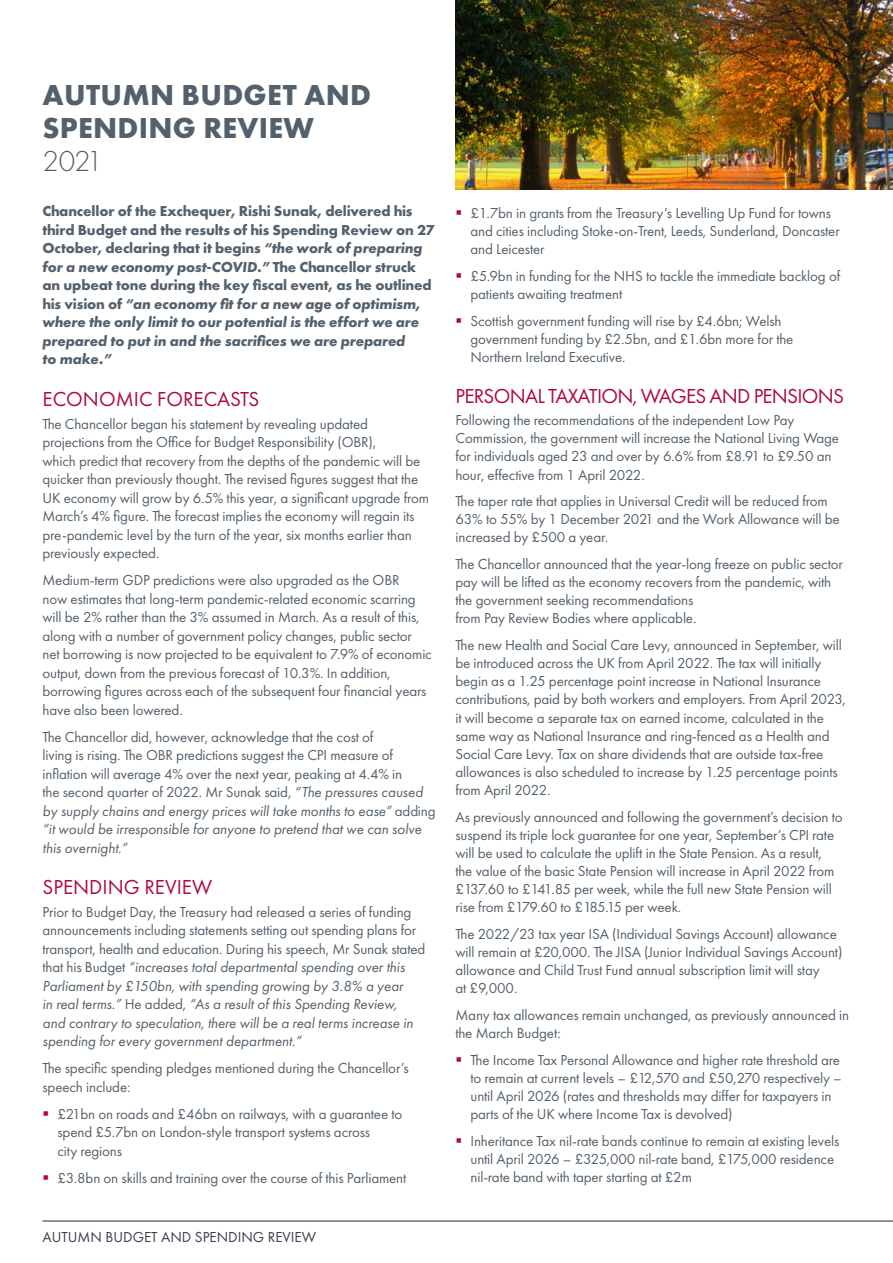
<style>
.page{position:relative;width:893px;height:1263px;background:#fff}
.page>*{position:absolute;margin:0;border:0;box-sizing:border-box;transform-origin:0 0}
.t1{font:700 30px/33px "Futura PT";letter-spacing:.01em;color:#54616c}
.t2{font:300 30px "Futura PT";color:#54616c}
.t3{font:21px "Futura PT";letter-spacing:-.035em;color:#ae0a3b}
.t4{font:21px "Futura PT";color:#ae0a3b}
.t5{font:15px/18.1px "Futura PT";letter-spacing:-.01em;color:#54616c}
.t6{font:italic 15px/18.5px "Futura PT";letter-spacing:-.005em;color:#54616c}
.t7{font:700 15px/18.5px "Futura PT";letter-spacing:-.01em;color:#54616c}
.t8{font:15px "Futura PT";color:#37414e}
.s1{font-style:italic}
.s2{font-style:normal}
</style>
<div class="page">
<hr style="left:43px;top:1220px;width:850px;height:1px;background:#37414e">
<img style="left:455px;top:0;width:438px;height:189px">
<h1 class="t1" style="left:42px;top:78px;width:330px">AUTUMN BUDGET AND<br>SPENDING REVIEW</h1>
<h1 class="t2" style="left:42px;top:144px;width:62px">2021</h1>
<p class="t7" style="left:43px;top:202px;width:393px">Chancellor of the Exchequer, Rishi Sunak, delivered his third Budget and the results of his Spending Review on 27<br>October, declaring that it begins <span class="s1">“the work of preparing for a new economy post-COVID.”</span> The Chancellor struck an upbeat tone during the key fiscal event, as he outlined his vision of <span class="s1">“an economy fit for a new age of optimism, where the only limit to our potential is the effort we are prepared to put in and the sacrifices we are prepared<br>to make.”</span></p>
<h2 class="t4" style="left:43px;top:386px;width:218px">ECONOMIC FORECASTS</h2>
<p class="t5" style="left:43px;top:414px;width:388px">The Chancellor began his statement by revealing updated projections from the Office for Budget Responsibility (OBR),<br>which predict that recovery from the depths of the pandemic will be quicker than previously thought. The revised figures suggest that the UK economy will grow by 6.5% this year, a significant upgrade from March’s 4% figure. The forecast implies the economy will regain its pre-pandemic level by the turn of the year, six months earlier than previously expected.</p>
<p class="t5" style="left:43px;top:571px;width:391px">Medium-term GDP predictions were also upgraded as the OBR<br>now estimates that long-term pandemic-related economic scarring will be 2% rather than the 3% assumed in March. As a result of this, along with a number of government policy changes, public sector net borrowing is now projected to be equivalent to 7.9% of economic output, down from the previous forecast of 10.3%. In addition, borrowing figures across each of the subsequent four financial years have also been lowered.</p>
<p class="t5" style="left:43px;top:727px;width:395px">The Chancellor did, however, acknowledge that the cost of<br>living is rising. The OBR predictions suggest the CPI measure of inflation will average 4% over the next year, peaking at 4.4% in<br>the second quarter of 2022. Mr Sunak said, <span class="s1">“The pressures caused by supply chains and energy prices will take months to ease”</span> adding <span class="s1">“it would be irresponsible for anyone to pretend that we can solve this overnight.”</span></p>
<h2 class="t4" style="left:43px;top:874px;width:171px">SPENDING REVIEW</h2>
<p class="t6" style="left:43px;top:902px;width:384px"><span class="s2">Prior to Budget Day, the Treasury had released a series of funding announcements including statements setting out spending plans for transport, health and education. During his speech, Mr Sunak stated that his Budget</span> “increases total departmental spending over this Parliament by £150bn, with spending growing by 3.8% a year<br>in real terms.” <span class="s2">He added,</span> “As a result of this Spending Review,<br>and contrary to speculation, there will be a real terms increase in spending for every government department.”</p>
<p class="t5" style="left:43px;top:1059px;width:368px">The specific spending pledges mentioned during the Chancellor’s speech include:</p>
<p class="t5" style="left:58px;top:1104px;width:346px">£21bn on roads and £46bn on railways, with a guarantee to spend £5.7bn on London-style transport systems across<br>city regions</p>
<p class="t5" style="left:58px;top:1168px;width:350px">£3.8bn on skills and training over the course of this Parliament</p>
<p class="t8" style="left:43px;top:1228px;width:275px">AUTUMN BUDGET AND SPENDING REVIEW</p>
<p class="t5" style="left:470px;top:204px;width:371px">£1.7bn in grants from the Treasury’s Levelling Up Fund for towns and cities including Stoke-on-Trent, Leeds, Sunderland, Doncaster and Leicester</p>
<p class="t5" style="left:470px;top:267px;width:371px">£5.9bn in funding for the NHS to tackle the immediate backlog of patients awaiting treatment</p>
<p class="t5" style="left:470px;top:311px;width:324px">Scottish government funding will rise by £4.6bn; Welsh government funding by £2.5bn, and £1.6bn more for the<br>Northern Ireland Executive.</p>
<h2 class="t3" style="left:456px;top:383px;width:390px">PERSONAL TAXATION, WAGES AND PENSIONS</h2>
<p class="t5" style="left:455px;top:411px;width:385px">Following the recommendations of the independent Low Pay Commission, the government will increase the National Living Wage for individuals aged 23 and over by 6.6% from £8.91 to £9.50 an hour, effective from 1 April 2022.</p>
<p class="t5" style="left:455px;top:492px;width:386px">The taper rate that applies in Universal Credit will be reduced from<br>63% to 55% by 1 December 2021 and the Work Allowance will be increased by £500 a year.</p>
<p class="t5" style="left:455px;top:555px;width:389px">The Chancellor announced that the year-long freeze on public sector pay will be lifted as the economy recovers from the pandemic, with the government seeking recommendations<br>from Pay Review Bodies where applicable.</p>
<p class="t5" style="left:455px;top:636px;width:392px">The new Health and Social Care Levy, announced in September, will be introduced across the UK from April 2022. The tax will initially begin as a 1.25 percentage point increase in National Insurance contributions, paid by both workers and employers. From April 2023, it will become a separate tax on earned income, calculated in the same way as National Insurance and ring-fenced as a Health and Social Care Levy. Tax on share dividends that are outside tax-free allowances is also scheduled to increase by 1.25 percentage points from April 2022.</p>
<p class="t5" style="left:455px;top:807px;width:389px">As previously announced and following the government’s decision to suspend its triple lock guarantee for one year, September’s CPI rate will be used to calculate the uplift in the State Pension. As a result, the value of the basic State Pension will increase in April 2022 from £137.60 to £141.85 per week, while the full new State Pension will rise from £179.60 to £185.15 per week.</p>
<p class="t5" style="left:455px;top:925px;width:388px">The 2022/23 tax year ISA (Individual Savings Account) allowance will remain at £20,000. The JISA (Junior Individual Savings Account) allowance and Child Trust Fund annual subscription limit will stay<br>at £9,000.</p>
<p class="t5" style="left:455px;top:1006px;width:395px">Many tax allowances remain unchanged, as previously announced in the March Budget:</p>
<p class="t5" style="left:470px;top:1050px;width:373px">The Income Tax Personal Allowance and higher rate threshold are to remain at current levels – £12,570 and £50,270 respectively – until April 2026 (rates and thresholds may differ for taxpayers in parts of the UK where Income Tax is devolved)</p>
<p class="t5" style="left:470px;top:1131px;width:370px">Inheritance Tax nil-rate bands continue to remain at existing levels until April 2026 – £325,000 nil-rate band, £175,000 residence nil-rate band with taper starting at £2m</p>
</div>
